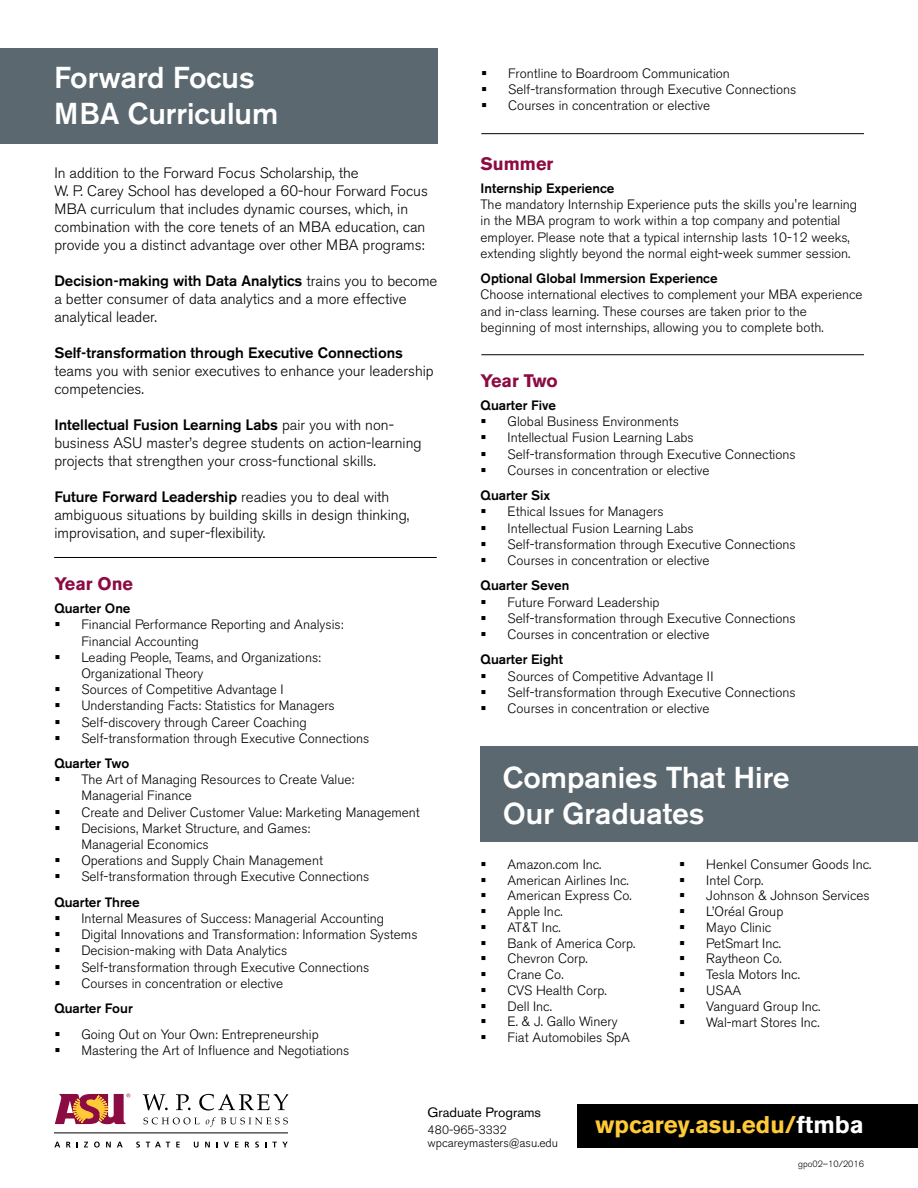
<style>
.page{position:relative;width:918px;height:1188px;background:#fff}
.page>*{position:absolute;margin:0;border:0;box-sizing:border-box;transform-origin:0 0}
.t1{font:500 30px/36px "Akzidenz Grotesk BE";color:#fff}
.t2{font:700 24px "Akzidenz Grotesk BE";color:#ffca38}
.t3{font:700 18px "Akzidenz Grotesk BE";color:#8c0b42}
.t4{font:300 15px/18px "Akzidenz Grotesk BE";color:#000}
.t5{font:500 15px "Akzidenz Grotesk BE";color:#000}
.t6{font:300 13.5px/16.2px "Akzidenz Grotesk BE";color:#000}
.t7{font:500 13.5px "Akzidenz Grotesk BE";color:#000}
.t8{font:13.5px "Akzidenz Grotesk BE";color:#000}
.t9{font:300 12px/13.5px "Akzidenz Grotesk BE";color:#000}
.t10{font:300 9px "Akzidenz Grotesk BE";color:#000}
.s1{font-weight:500}
.s2{color:#fff}
</style>
<div class="page">
<div style="left:0;top:48px;width:437px;height:95px;background:#5b6870"></div>
<svg style="left:55px;top:1094px;width:75px;height:31px"></svg>
<svg style="left:143px;top:1094px;width:25px;height:16px"></svg>
<svg style="left:176px;top:1094px;width:15px;height:16px"></svg>
<svg style="left:199px;top:1094px;width:89px;height:17px"></svg>
<svg style="left:144px;top:1117px;width:56px;height:7px"></svg>
<svg style="left:206px;top:1117px;width:82px;height:10px"></svg>
<svg style="left:54px;top:1142px;width:6px;height:5px"></svg>
<svg style="left:66px;top:1142px;width:5px;height:5px"></svg>
<svg style="left:84px;top:1142px;width:4px;height:5px"></svg>
<svg style="left:94px;top:1142px;width:6px;height:6px"></svg>
<svg style="left:106px;top:1142px;width:5px;height:5px"></svg>
<svg style="left:117px;top:1142px;width:6px;height:5px"></svg>
<svg style="left:136px;top:1142px;width:4px;height:6px"></svg>
<svg style="left:146px;top:1142px;width:24px;height:5px"></svg>
<svg style="left:176px;top:1142px;width:4px;height:5px"></svg>
<svg style="left:194px;top:1142px;width:5px;height:6px"></svg>
<svg style="left:205px;top:1142px;width:5px;height:5px"></svg>
<svg style="left:224px;top:1142px;width:5px;height:5px"></svg>
<svg style="left:235px;top:1142px;width:3px;height:5px"></svg>
<svg style="left:245px;top:1142px;width:4px;height:5px"></svg>
<svg style="left:255px;top:1142px;width:4px;height:6px"></svg>
<svg style="left:272px;top:1142px;width:16px;height:5px"></svg>
<hr style="left:54px;top:1133px;width:234px;height:1px;background:#000">
<div style="left:578px;top:1104px;width:340px;height:44px;background:#000"></div>
<hr style="left:54px;top:557px;width:383px;height:1px;background:#000">
<hr style="left:481px;top:354px;width:383px;height:1px;background:#000">
<hr style="left:481px;top:133px;width:383px;height:1px;background:#000">
<div style="left:481px;top:746px;width:437px;height:95px;background:#5b6870"></div>
<h1 class="t1" style="left:54px;top:59px;width:226px">Forward Focus<br>MBA Curriculum</h1>
<p class="t4" style="left:54px;top:164px;width:375px">In addition to the Forward Focus Scholarship, the<br>W. P. Carey School has developed a 60-hour Forward Focus MBA curriculum that includes dynamic courses, which, in combination with the core tenets of an MBA education, can provide you a distinct advantage over other MBA programs:</p>
<p class="t4" style="left:54px;top:272px;width:385px"><span class="s1">Decision-making with Data Analytics</span> trains you to become a better consumer of data analytics and a more effective analytical leader.</p>
<p class="t5" style="left:54px;top:344px;width:350px">Self-transformation through Executive Connections</p>
<p class="t4" style="left:54px;top:362px;width:381px">teams you with senior executives to enhance your leadership competencies.</p>
<p class="t4" style="left:54px;top:416px;width:369px"><span class="s1">Intellectual Fusion Learning Labs</span> pair you with non&shy;business ASU master’s degree students on action-learning projects that strengthen your cross-functional skills.</p>
<p class="t4" style="left:54px;top:488px;width:357px"><span class="s1">Future Forward Leadership</span> readies you to deal with ambiguous situations by building skills in design thinking, improvisation, and super-flexibility.</p>
<h3 class="t3" style="left:54px;top:573px;width:80px">Year One</h3>
<p class="t7" style="left:54px;top:600px;width:78px">Quarter One</p>
<p class="t6" style="left:81px;top:617px;width:264px;text-indent:-27px">▪ Financial Performance Reporting and Analysis:<br>Financial Accounting</p>
<p class="t6" style="left:81px;top:649px;width:241px;text-indent:-27px">▪ Leading People, Teams, and Organizations:<br>Organizational Theory</p>
<p class="t6" style="left:54px;top:682px;width:231px">▪ Sources of Competitive Advantage I</p>
<p class="t6" style="left:54px;top:698px;width:282px">▪ Understanding Facts: Statistics for Managers</p>
<p class="t6" style="left:54px;top:714px;width:254px">▪ Self-discovery through Career Coaching</p>
<p class="t6" style="left:54px;top:726px;width:317px;line-height:25.3px">▪ Self-transformation through Executive Connections<br><span class="s1">Quarter Two</span></p>
<p class="t6" style="left:81px;top:772px;width:274px;text-indent:-27px">▪ The Art of Managing Resources to Create Value:<br>Managerial Finance</p>
<p class="t6" style="left:54px;top:804px;width:367px">▪ Create and Deliver Customer Value: Marketing Management</p>
<p class="t6" style="left:81px;top:820px;width:230px;text-indent:-27px">▪ Decisions, Market Structure, and Games:<br>Managerial Economics</p>
<p class="t6" style="left:54px;top:853px;width:270px">▪ Operations and Supply Chain Management</p>
<p class="t6" style="left:54px;top:864px;width:317px;line-height:25.3px">▪ Self-transformation through Executive Connections<br><span class="s1">Quarter Three</span></p>
<p class="t6" style="left:54px;top:911px;width:331px">▪ Internal Measures of Success: Managerial Accounting</p>
<p class="t6" style="left:54px;top:927px;width:365px">▪ Digital Innovations and Transformation: Information Systems</p>
<p class="t6" style="left:54px;top:943px;width:234px">▪ Decision-making with Data Analytics</p>
<p class="t6" style="left:54px;top:959px;width:317px">▪ Self-transformation through Executive Connections</p>
<p class="t6" style="left:54px;top:971px;width:230px;line-height:25.3px">▪ Courses in concentration or elective<br><span class="s1">Quarter Four</span></p>
<p class="t6" style="left:54px;top:1026px;width:266px">▪ Going Out on Your Own: Entrepreneurship</p>
<p class="t6" style="left:54px;top:1042px;width:297px">▪ Mastering the Art of Influence and Negotiations</p>
<p class="t6" style="left:481px;top:65px;width:250px">▪ Frontline to Boardroom Communication</p>
<p class="t6" style="left:481px;top:82px;width:317px">▪ Self-transformation through Executive Connections</p>
<p class="t6" style="left:481px;top:98px;width:230px">▪ Courses in concentration or elective</p>
<h3 class="t3" style="left:481px;top:153px;width:74px">Summer</h3>
<p class="t7" style="left:481px;top:180px;width:135px">Internship Experience</p>
<p class="t6" style="left:481px;top:197px;width:378px">The mandatory Internship Experience puts the skills you're learning in the MBA program to work within a top company and potential employer. Please note that a typical internship lasts 10-12 weeks, extending slightly beyond the normal eight-week summer session.</p>
<p class="t7" style="left:481px;top:270px;width:239px">Optional Global Immersion Experience</p>
<p class="t6" style="left:481px;top:287px;width:384px">Choose international electives to complement your MBA experience and in-class learning. These courses are taken prior to the beginning of most internships, allowing you to complete both.</p>
<h3 class="t3" style="left:481px;top:370px;width:79px">Year Two</h3>
<p class="t7" style="left:481px;top:397px;width:77px">Quarter Five</p>
<p class="t6" style="left:481px;top:414px;width:200px">▪ Global Business Environments</p>
<p class="t6" style="left:481px;top:430px;width:215px">▪ Intellectual Fusion Learning Labs</p>
<p class="t6" style="left:481px;top:446px;width:317px">▪ Self-transformation through Executive Connections</p>
<p class="t6" style="left:481px;top:458px;width:230px;line-height:25.3px">▪ Courses in concentration or elective<br><span class="s1">Quarter Six</span></p>
<p class="t6" style="left:481px;top:504px;width:185px">▪ Ethical Issues for Managers</p>
<p class="t6" style="left:481px;top:520px;width:215px">▪ Intellectual Fusion Learning Labs</p>
<p class="t6" style="left:481px;top:536px;width:317px">▪ Self-transformation through Executive Connections</p>
<p class="t6" style="left:481px;top:548px;width:230px;line-height:25.3px">▪ Courses in concentration or elective<br><span class="s1">Quarter Seven</span></p>
<p class="t6" style="left:481px;top:594px;width:180px">▪ Future Forward Leadership</p>
<p class="t6" style="left:481px;top:610px;width:317px">▪ Self-transformation through Executive Connections</p>
<p class="t6" style="left:481px;top:622px;width:230px;line-height:25.3px">▪ Courses in concentration or elective<br><span class="s1">Quarter Eight</span></p>
<p class="t6" style="left:481px;top:668px;width:234px">▪ Sources of Competitive Advantage II</p>
<p class="t6" style="left:481px;top:684px;width:317px">▪ Self-transformation through Executive Connections</p>
<p class="t6" style="left:481px;top:700px;width:230px">▪ Courses in concentration or elective</p>
<h1 class="t1" style="left:503px;top:759px;width:288px">Companies That Hire<br>Our Graduates</h1>
<p class="t6" style="left:481px;top:856px;width:122px">▪ Amazon.com Inc.</p>
<p class="t6" style="left:481px;top:872px;width:150px">▪ American Airlines Inc.</p>
<p class="t6" style="left:481px;top:888px;width:153px">▪ American Express Co.</p>
<p class="t6" style="left:481px;top:904px;width:84px">▪ Apple Inc.</p>
<p class="t6" style="left:481px;top:919px;width:82px">▪ AT&amp;T Inc.</p>
<p class="t6" style="left:481px;top:935px;width:156px">▪ Bank of America Corp.</p>
<p class="t6" style="left:481px;top:951px;width:109px">▪ Chevron Corp.</p>
<p class="t6" style="left:481px;top:967px;width:84px">▪ Crane Co.</p>
<p class="t6" style="left:481px;top:982px;width:128px">▪ CVS Health Corp.</p>
<p class="t6" style="left:481px;top:998px;width:73px">▪ Dell Inc.</p>
<p class="t6" style="left:481px;top:1014px;width:138px">▪ E. &amp; J. Gallo Winery</p>
<p class="t6" style="left:481px;top:1030px;width:151px">▪ Fiat Automobiles SpA</p>
<p class="t6" style="left:679px;top:856px;width:194px">▪ Henkel Consumer Goods Inc.</p>
<p class="t6" style="left:679px;top:872px;width:86px">▪ Intel Corp.</p>
<p class="t6" style="left:679px;top:888px;width:192px">▪ Johnson &amp; Johnson Services</p>
<p class="t6" style="left:679px;top:904px;width:106px">▪ L’Oréal Group</p>
<p class="t6" style="left:679px;top:919px;width:93px">▪ Mayo Clinic</p>
<p class="t6" style="left:679px;top:935px;width:103px">▪ PetSmart Inc.</p>
<p class="t6" style="left:679px;top:951px;width:104px">▪ Raytheon Co.</p>
<p class="t6" style="left:679px;top:967px;width:122px">▪ Tesla Motors Inc.</p>
<p class="t6" style="left:679px;top:983px;width:63px">▪ USAA</p>
<p class="t6" style="left:679px;top:998px;width:143px">▪ Vanguard Group Inc.</p>
<p class="t6" style="left:679px;top:1014px;width:142px">▪ Wal-mart Stores Inc.</p>
<p class="t8" style="left:428px;top:1105px;width:115px">Graduate Programs</p>
<p class="t9" style="left:428px;top:1123px;width:132px">480-965-3332 wpcareymasters@asu.edu</p>
<h2 class="t2" style="left:596px;top:1110px;width:270px">wpcarey.asu.edu/<span class="s2">ftmba</span></h2>
<p class="t10" style="left:798px;top:1159px;width:67px">gpo02–10/2016</p>
</div>
